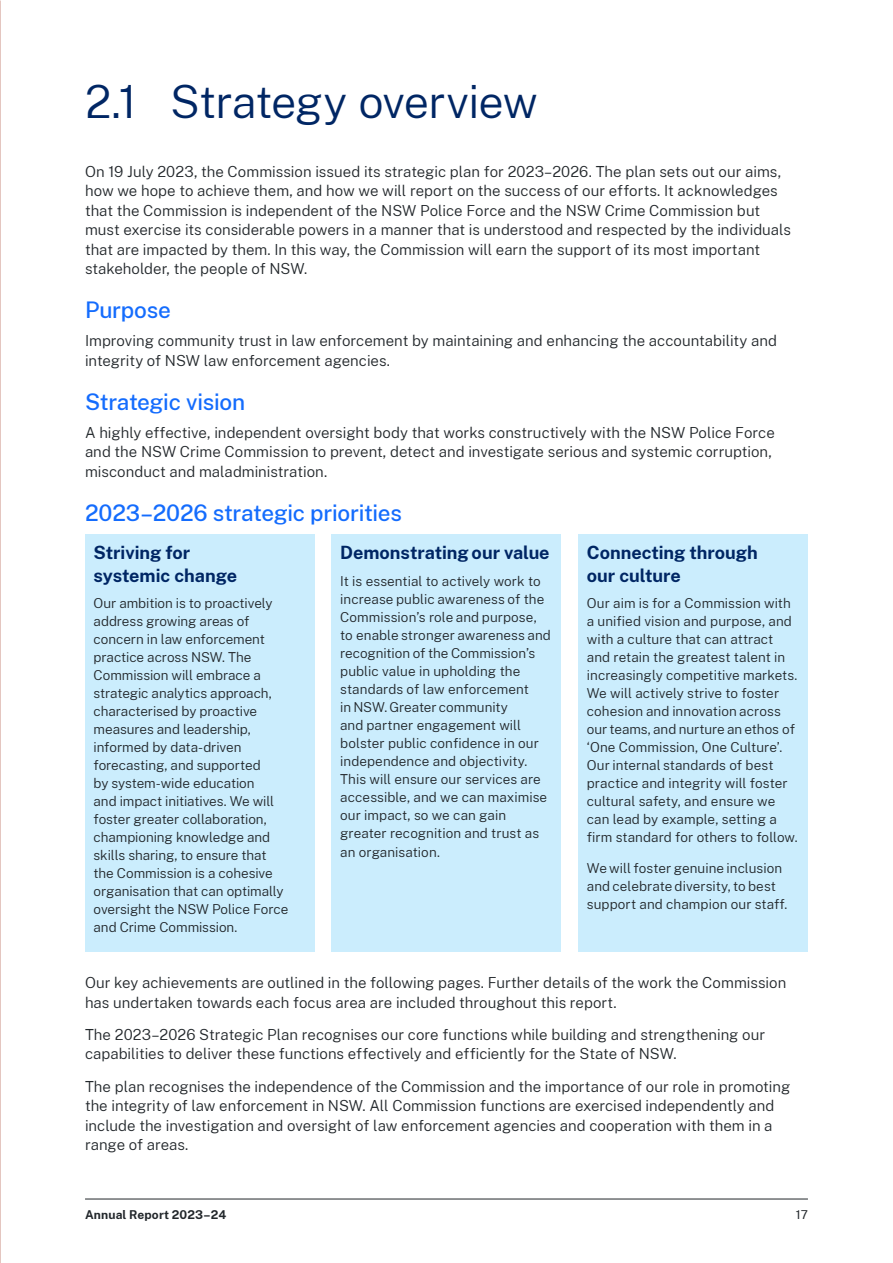
<style>
.page{position:relative;width:893px;height:1263px;background:#fff}
.page>*{position:absolute;margin:0;border:0;box-sizing:border-box;transform-origin:0 0}
.t1{font:300 45px "Public Sans";letter-spacing:-.02em;color:#002664}
.t2{font:500 22.5px "Public Sans";letter-spacing:-.01em;color:#146cfd}
.t3{font:700 18px/22.5px "Public Sans";color:#002664}
.t4{font:300 15px/19.5px "Public Sans";color:#22272b}
.t5{font:300 13.5px/18px "Public Sans";color:#22272b}
.t6{font:700 12px "Public Sans";letter-spacing:.015em;color:#22272b}
.t7{font:12px "Public Sans";color:#22272b}
</style>
<div class="page">
<div style="left:85px;top:534px;width:230px;height:417px;background:#cbedfd"></div>
<div style="left:332px;top:534px;width:229px;height:417px;background:#cbedfd"></div>
<div style="left:578px;top:534px;width:230px;height:417px;background:#cbedfd"></div>
<hr style="left:85px;top:1199px;width:723px;height:1px;background:#22272b">
<h3 class="t1" style="left:85px;top:70px;width:454px">2.1 Strategy overview</h3>
<p class="t4" style="left:85px;top:161px;width:707px">On 19 July 2023, the Commission issued its strategic plan for 2023–2026. The plan sets out our aims, how we hope to achieve them, and how we will report on the success of our efforts. It acknowledges that the Commission is independent of the NSW Police Force and the NSW Crime Commission but must exercise its considerable powers in a manner that is understood and respected by the individuals that are impacted by them. In this way, the Commission will earn the support of its most important stakeholder, the people of NSW.</p>
<h4 class="t2" style="left:85px;top:294px;width:87px">Purpose</h4>
<p class="t4" style="left:85px;top:330px;width:693px">Improving community trust in law enforcement by maintaining and enhancing the accountability and integrity of NSW law enforcement agencies.</p>
<h4 class="t2" style="left:85px;top:386px;width:162px">Strategic vision</h4>
<p class="t4" style="left:85px;top:422px;width:691px">A highly effective, independent oversight body that works constructively with the NSW Police Force and the NSW Crime Commission to prevent, detect and investigate serious and systemic corruption, misconduct and maladministration.</p>
<h4 class="t2" style="left:85px;top:497px;width:318px">2023–2026 strategic priorities</h4>
<h5 class="t3" style="left:340px;top:540px;width:211px">Demonstrating our value</h5>
<p class="t5" style="left:340px;top:571px;width:212px">It is essential to actively work to increase public awareness of the<br>Commission’s role and purpose, to enable stronger awareness and recognition of the Commission’s public value in upholding the standards of law enforcement<br>in NSW. Greater community<br>and partner engagement will bolster public confidence in our independence and objectivity.<br>This will ensure our services are accessible, and we can maximise our impact, so we can gain greater recognition and trust as</p>
<p class="t5" style="left:340px;top:843px;width:101px">an organisation.</p>
<h5 class="t3" style="left:587px;top:540px;width:172px">Connecting through our culture</h5>
<h5 class="t3" style="left:94px;top:540px;width:145px">Striving for systemic change</h5>
<p class="t5" style="left:94px;top:594px;width:196px">Our ambition is to proactively address growing areas of concern in law enforcement practice across NSW. The<br>Commission will embrace a strategic analytics approach, characterised by proactive measures and leadership, informed by data-driven forecasting, and supported<br>by system-wide education<br>and impact initiatives. We will foster greater collaboration, championing knowledge and skills sharing, to ensure that the Commission is a cohesive organisation that can optimally oversight the NSW Police Force and Crime Commission.</p>
<p class="t5" style="left:587px;top:594px;width:212px">Our aim is for a Commission with a unified vision and purpose, and with a culture that can attract and retain the greatest talent in increasingly competitive markets.<br>We will actively strive to foster cohesion and innovation across our teams, and nurture an ethos of ‘One Commission, One Culture’.<br>Our internal standards of best practice and integrity will foster cultural safety, and ensure we can lead by example, setting a firm standard for others to follow.</p>
<p class="t5" style="left:587px;top:858px;width:202px">We will foster genuine inclusion and celebrate diversity, to best support and champion our staff.</p>
<p class="t4" style="left:85px;top:972px;width:703px">Our key achievements are outlined in the following pages. Further details of the work the Commission has undertaken towards each focus area are included throughout this report.</p>
<p class="t4" style="left:85px;top:1024px;width:682px">The 2023–2026 Strategic Plan recognises our core functions while building and strengthening our capabilities to deliver these functions effectively and efficiently for the State of NSW.</p>
<p class="t4" style="left:85px;top:1076px;width:707px">The plan recognises the independence of the Commission and the importance of our role in promoting the integrity of law enforcement in NSW. All Commission functions are exercised independently and include the investigation and oversight of law enforcement agencies and cooperation with them in a range of areas.</p>
<p class="t6" style="left:85px;top:1206px;width:143px">Annual Report 2023–24</p>
<p class="t7" style="left:796px;top:1206px;width:13px">17</p>
</div>
